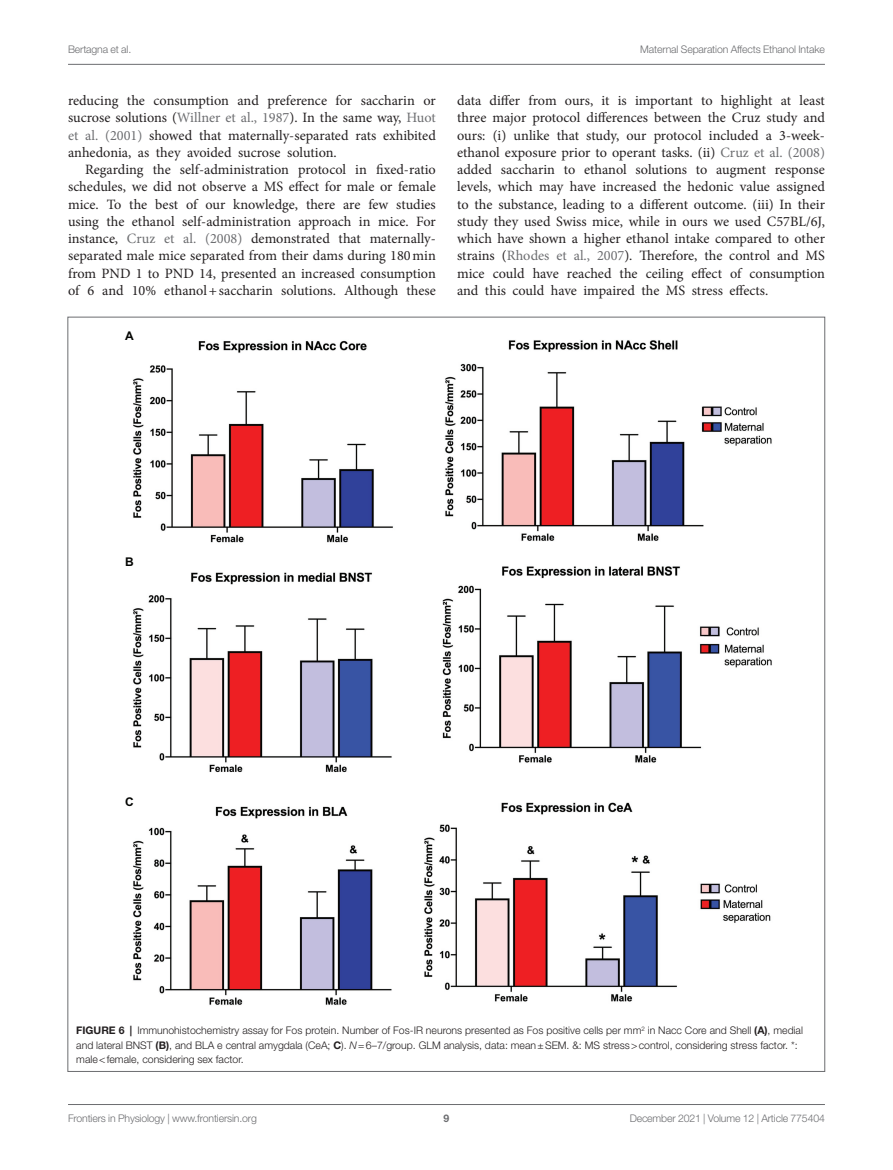
<style>
.page{position:relative;width:893px;height:1170px;background:#fff}
.page>*{position:absolute;margin:0;border:0;box-sizing:border-box;transform-origin:0 0}
.TEXT{font:14.25px/17.2px "Minion Pro";color:#231f20;text-align:justify}
.t1{font:700 12px "Arial";color:#040503}
.FIG_LEG{font:300 10.5px/14.2px "Helvetica Neue LT Std";color:#231f20}
.t2{font:300 10.5px "Helvetica Neue LT Std";letter-spacing:-.015em;color:#6c6d70}
.t3{font:700 10.5px "Helvetica Neue LT Std";color:#6c6d70}
.s1{color:#6c6d70}
.s2{font-weight:700}
.s3{font-style:italic}
</style>
<div class="page">
<hr style="left:68px;top:64px;width:757px;height:1px;background:#6c6d70">
<hr style="left:68px;top:1104px;width:757px;height:1px;background:#6c6d70">
<img style="left:133px;top:340px;width:639px;height:665px">
<p class="t2" style="left:68px;top:42px;width:65px">Bertagna et al.</p>
<p class="t2" style="left:640px;top:42px;width:186px">Maternal Separation Affects Ethanol Intake</p>
<p class="TEXT" style="left:68px;top:92px;width:369px">reducing the consumption and preference for saccharin or sucrose solutions (<span class="s1">Willner et al., 1987</span>). In the same way, <span class="s1">Huot et al. (2001)</span> showed that maternally-separated rats exhibited anhedonia, as they avoided sucrose solution.</p>
<p class="TEXT" style="left:68px;top:161px;width:369px;text-indent:17px">Regarding the self-administration protocol in fixed-ratio schedules, we did not observe a MS effect for male or female mice. To the best of our knowledge, there are few studies using the ethanol self-administration approach in mice. For instance, <span class="s1">Cruz et al. (2008)</span> demonstrated that maternally&shy;separated male mice separated from their dams during 180min from PND 1 to PND 14, presented an increased consumption of 6 and 10% ethanol+saccharin solutions. Although these</p>
<p class="t1" style="left:125px;top:327px;width:10px">A</p>
<p class="TEXT" style="left:457px;top:92px;width:369px">data differ from ours, it is important to highlight at least three major protocol differences between the Cruz study and ours: (i) unlike that study, our protocol included a 3-week&shy;ethanol exposure prior to operant tasks. (ii) <span class="s1">Cruz et al. (2008) </span>added saccharin to ethanol solutions to augment response levels, which may have increased the hedonic value assigned to the substance, leading to a different outcome. (iii) In their study they used Swiss mice, while in ours we used C57BL/6J, which have shown a higher ethanol intake compared to other strains (<span class="s1">Rhodes et al., 2007</span>). Therefore, the control and MS mice could have reached the ceiling effect of consumption and this could have impaired the MS stress effects.</p>
<p class="t1" style="left:125px;top:553px;width:10px">B</p>
<p class="t1" style="left:125px;top:793px;width:10px">C</p>
<p class="FIG_LEG" style="left:76px;top:1023px;width:728px"><span class="s2">FIGURE 6 |</span> Immunohistochemistry assay for Fos protein. Number of Fos-IR neurons presented as Fos positive cells per mm<sup>2</sup> in Nacc Core and Shell <span class="s2">(A)</span>, medial and lateral BNST <span class="s2">(B)</span>, and BLA e central amygdala (CeA; <span class="s2">C</span>). <span class="s3">N</span>=6–7/group. GLM analysis, data: mean±SEM. &amp;: MS stress&gt;control, considering stress factor. *: male&lt;female, considering sex factor.</p>
<p class="t2" style="left:68px;top:1111px;width:190px">Frontiers in Physiology | www.frontiersin.org</p>
<p class="t3" style="left:444px;top:1111px;width:7px">9</p>
<p class="t2" style="left:630px;top:1111px;width:197px">December 2021 | Volume 12 | Article 775404</p>
</div>
